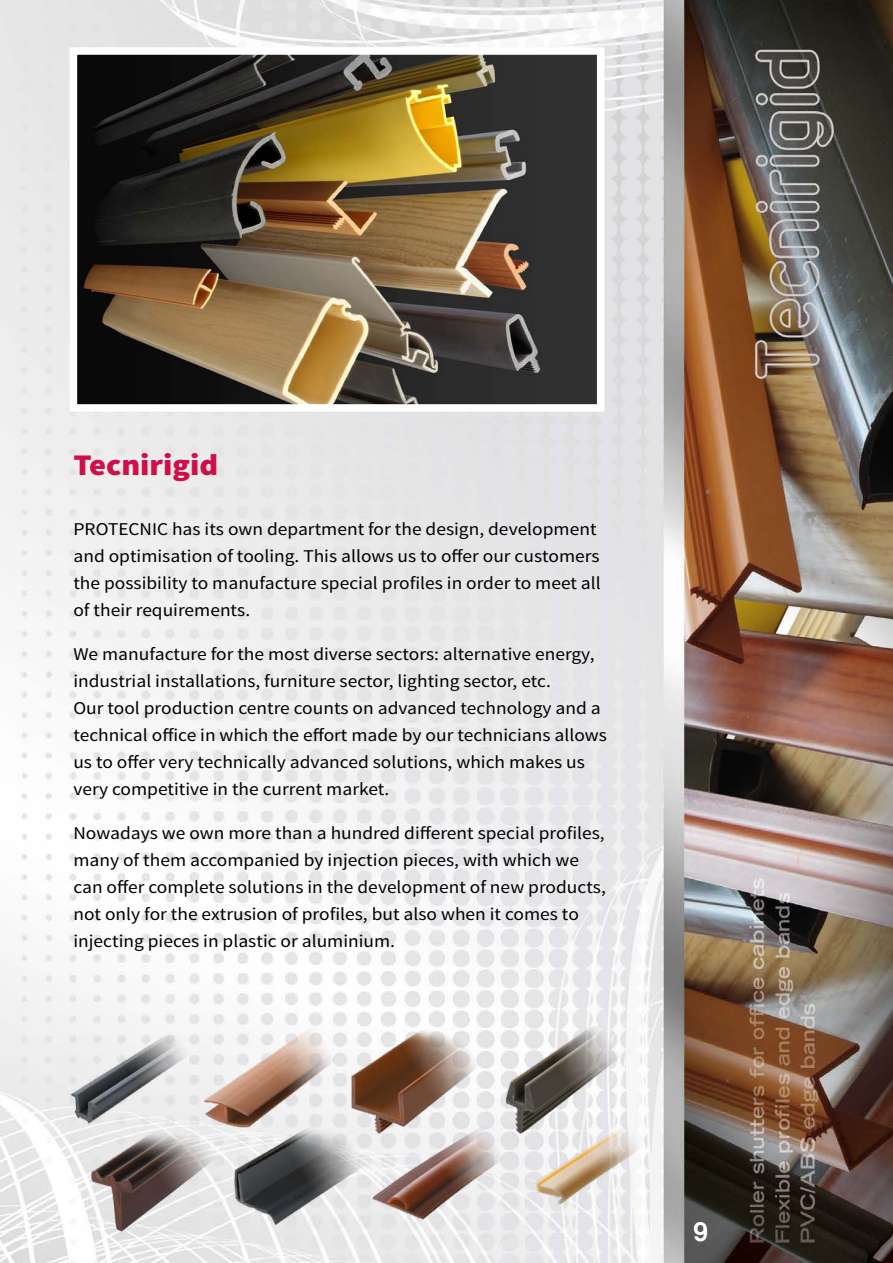
<style>
.page{position:relative;width:893px;height:1263px;background:#fff}
.page>*{position:absolute;margin:0;border:0;box-sizing:border-box;transform-origin:0 0}
.t1{font:900 30px "Source Sans Pro";color:#ce0f49;scale:1.08 1}
.t2{font:700 27px "Akkurat";color:#fff}
.t3{font:18px/27px "Source Sans Pro";color:#000;scale:1.08 1}
</style>
<div class="page">
<img style="left:0;top:0;width:893px;height:1263px">
<img style="left:56px;top:1035px;width:144px;height:106px">
<img style="left:82px;top:1125px;width:143px;height:114px">
<img style="left:200px;top:1027px;width:143px;height:114px">
<img style="left:225px;top:1125px;width:144px;height:114px">
<img style="left:343px;top:1027px;width:144px;height:114px">
<img style="left:369px;top:1125px;width:143px;height:114px">
<img style="left:487px;top:1027px;width:158px;height:114px">
<img style="left:512px;top:1125px;width:158px;height:114px">
<img style="left:79px;top:56px;width:516px;height:347px">
<div style="left:70px;top:47px;width:534px;height:365px;border:8px solid #fff"></div>
<h1 class="t1" style="left:73px;top:445px;width:136px">Tecnirigid</h1>
<p class="t3" style="left:73px;top:516px;width:490px">PROTECNIC has its own department for the design, development and optimisation of tooling. This allows us to offer our customers the possibility to manufacture special profiles in order to meet all of their requirements.</p>
<p class="t3" style="left:73px;top:641px;width:496px">We manufacture for the most diverse sectors: alternative energy, industrial installations, furniture sector, lighting sector, etc.<br>Our tool production centre counts on advanced technology and a technical office in which the effort made by our technicians allows us to offer very technically advanced solutions, which makes us very competitive in the current market.</p>
<p class="t3" style="left:73px;top:820px;width:495px">Nowadays we own more than a hundred different special profiles, many of them accompanied by injection pieces, with which we can offer complete solutions in the development of new products, not only for the extrusion of profiles, but also when it comes to injecting pieces in plastic or aluminium.</p>
<h2 class="t2" style="left:693px;top:1214px;width:17px">9</h2>
</div>
